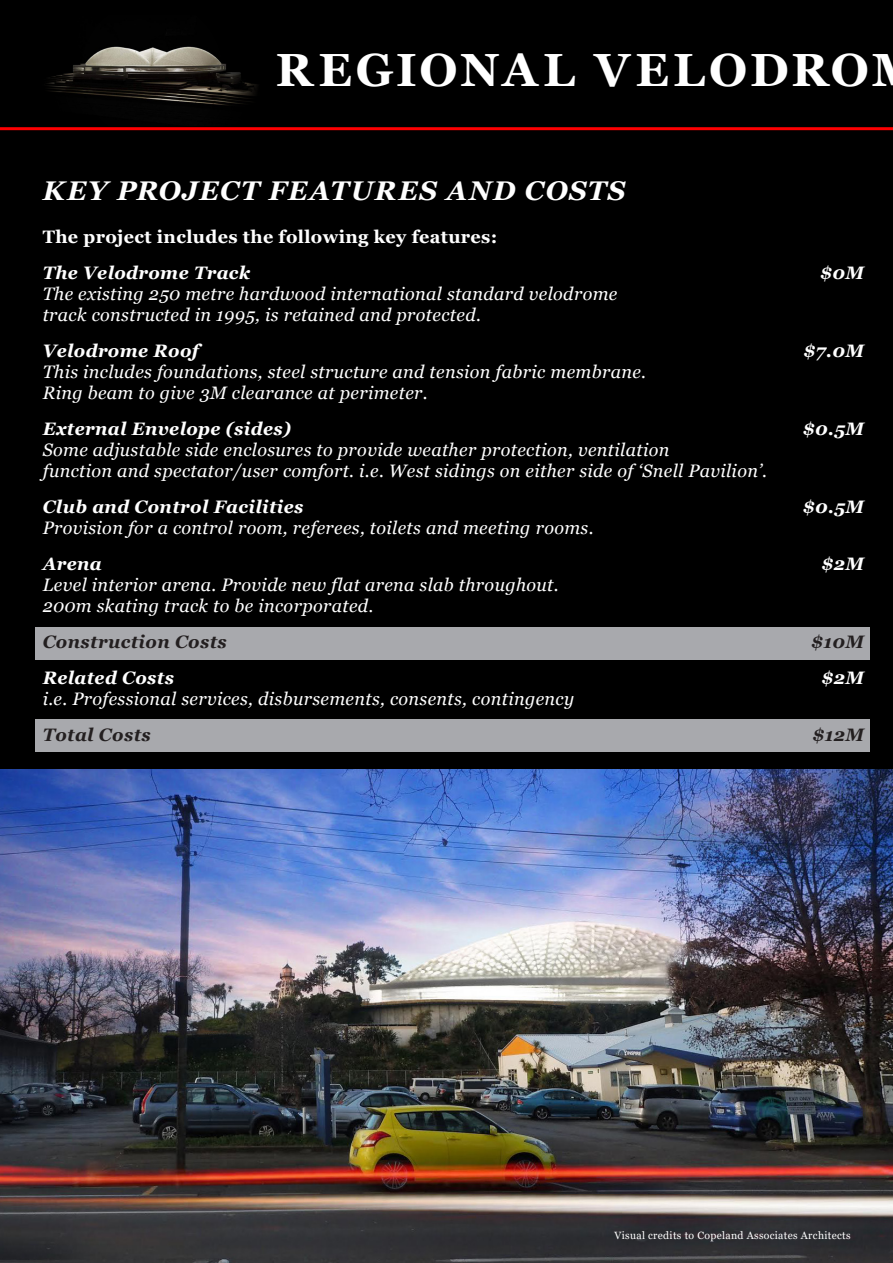
<style>
.page{position:relative;width:893px;height:1263px;background:#fff}
.page>*{position:absolute;margin:0;border:0;box-sizing:border-box;transform-origin:0 0}
.t1{font:700 46.5px "Georgia";letter-spacing:.07em;color:#fff}
.t2{font:italic 700 27px "Georgia";letter-spacing:.055em;color:#fff}
.t3{font:italic 18px/21px "Georgia";letter-spacing:.02em;color:#fff}
.t4{font:italic 700 18px "Georgia";letter-spacing:.02em;color:#fff}
.t5{font:700 18px "Georgia";letter-spacing:.02em;color:#fff}
.t6{font:italic 700 18px "Georgia";letter-spacing:.02em;color:#231f20}
.t7{font:10.5px "Georgia";letter-spacing:.03em;color:#fff}
.s1{font-style:normal}
</style>
<div class="page">
<div style="left:0;top:0;width:893px;height:770px;background:#000"></div>
<div style="left:35px;top:719px;width:834px;height:33px;background:#a8a9ad"></div>
<div style="left:35px;top:627px;width:834px;height:33px;background:#a8a9ad"></div>
<hr style="left:0;top:127px;width:893px;height:3px;background:#fe0002">
<img style="left:43px;top:15px;width:217px;height:110px">
<img style="left:0;top:770px;width:893px;height:493px">
<p class="t1" style="left:276px;top:40px;width:595px">REGIONAL VELODRO</p>
<p class="t2" style="left:43px;top:173px;width:584px">KEY PROJECT FEATURES AND COSTS</p>
<p class="t5" style="left:43px;top:225px;width:456px">The project includes the following key features:</p>
<p class="t4" style="left:43px;top:261px;width:209px">The Velodrome Track</p>
<p class="t4" style="left:821px;top:261px;width:45px">$0M</p>
<p class="t3" style="left:43px;top:283px;width:576px">The existing 250 metre hardwood international standard velodrome track constructed in 1995, is retained and protected.</p>
<p class="t4" style="left:43px;top:339px;width:157px">Velodrome Roof</p>
<p class="t4" style="left:804px;top:339px;width:62px">$7.0M</p>
<p class="t3" style="left:43px;top:361px;width:605px">This includes foundations, steel structure and tension fabric membrane.<br>Ring beam to give 3M clearance at perimeter.</p>
<p class="t4" style="left:43px;top:417px;width:250px">External Envelope (sides)</p>
<p class="t4" style="left:803px;top:417px;width:62px">$0.5M</p>
<p class="t3" style="left:43px;top:439px;width:726px">Some adjustable side enclosures to provide weather protection, ventilation<br>function and spectator/user comfort. i.e. West sidings on either side of ‘Snell Pavilion’.</p>
<p class="t4" style="left:43px;top:495px;width:262px">Club and Control Facilities</p>
<p class="t4" style="left:803px;top:495px;width:62px">$0.5M</p>
<p class="t3" style="left:43px;top:517px;width:552px">Provision for a control room, referees, toilets and meeting rooms.</p>
<p class="t4" style="left:43px;top:552px;width:61px">Arena</p>
<p class="t4" style="left:822px;top:552px;width:44px">$2M</p>
<p class="t3" style="left:43px;top:574px;width:517px">Level interior arena. Provide new flat arena slab throughout.<br>200m skating track to be incorporated<span class="s1">.</span></p>
<p class="t6" style="left:43px;top:630px;width:186px">Construction Costs</p>
<p class="t6" style="left:811px;top:630px;width:54px">$10M</p>
<p class="t4" style="left:43px;top:666px;width:133px">Related Costs</p>
<p class="t4" style="left:822px;top:666px;width:44px">$2M</p>
<p class="t3" style="left:43px;top:688px;width:533px">i.e. Professional services, disbursements, consents, contingency</p>
<p class="t6" style="left:43px;top:723px;width:110px">Total Costs</p>
<p class="t6" style="left:813px;top:723px;width:53px">$12M</p>
<p class="t7" style="left:614px;top:1229px;width:238px">Visual credits to Copeland Associates Architects</p>
</div>
